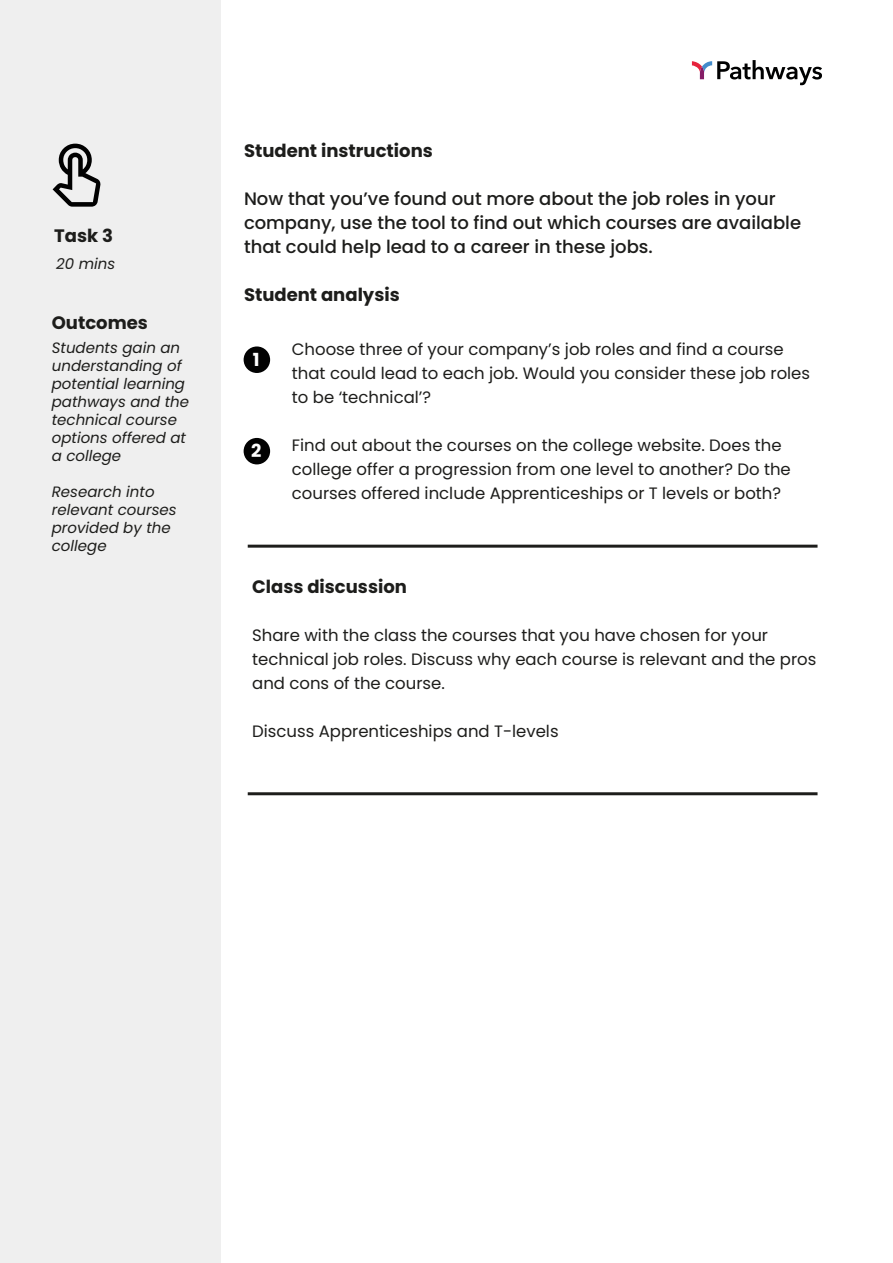
<style>
.page{position:relative;width:893px;height:1263px;background:#fff}
.page>*{position:absolute;margin:0;border:0;box-sizing:border-box;transform-origin:0 0}
.t1{font:500 18px/24px "Poppins";color:#1d1d1b}
.t2{font:700 18px "Poppins";color:#1d1d1b}
.t3{font:700 18px "Poppins";color:#fff}
.t4{font:16.5px/24px "Poppins";color:#1d1d1b}
.t5{font:italic 15px/18px "Poppins";color:#1d1d1b}
</style>
<div class="page">
<div style="left:0;top:0;width:221px;height:1263px;background:#efefef"></div>
<hr style="left:248px;top:545px;width:569px;height:3px;background:#1d1d1b">
<hr style="left:248px;top:792px;width:569px;height:3px;background:#1d1d1b">
<svg style="left:53px;top:144px;width:48px;height:63px"></svg>
<div style="left:244px;top:346px;width:26px;height:27px;background:#020202;border-radius:50%"></div>
<div style="left:244px;top:438px;width:26px;height:26px;background:#020202;border-radius:50%"></div>
<svg style="left:692px;top:60px;width:130px;height:25px"></svg>
<p class="t2" style="left:54px;top:225px;width:60px">Task 3</p>
<p class="t5" style="left:56px;top:254px;width:61px">20 mins</p>
<p class="t2" style="left:52px;top:312px;width:98px">Outcomes</p>
<p class="t5" style="left:52px;top:339px;width:139px">Students gain an understanding of potential learning pathways and the technical course options offered at a college</p>
<p class="t5" style="left:52px;top:483px;width:126px">Research into relevant courses provided by the college</p>
<p class="t2" style="left:244px;top:140px;width:190px">Student instructions</p>
<p class="t1" style="left:244px;top:187px;width:559px">Now that you’ve found out more about the job roles in your company, use the tool to find out which courses are available that could help lead to a career in these jobs.</p>
<p class="t2" style="left:244px;top:284px;width:157px">Student analysis</p>
<p class="t3" style="left:253px;top:349px;width:8px">1</p>
<p class="t3" style="left:251px;top:441px;width:12px">2</p>
<p class="t4" style="left:292px;top:337px;width:520px">Choose three of your company’s job roles and find a course that could lead to each job. Would you consider these job roles to be ‘technical’?</p>
<p class="t4" style="left:292px;top:433px;width:500px">Find out about the courses on the college website. Does the college offer a progression from one level to another? Do the courses offered include Apprenticeships or T levels or both?</p>
<p class="t2" style="left:252px;top:576px;width:156px">Class discussion</p>
<p class="t4" style="left:252px;top:624px;width:566px">Share with the class the courses that you have chosen for your technical job roles. Discuss why each course is relevant and the pros and cons of the course.</p>
<p class="t4" style="left:252px;top:720px;width:308px">Discuss Apprenticeships and T-levels</p>
</div>
